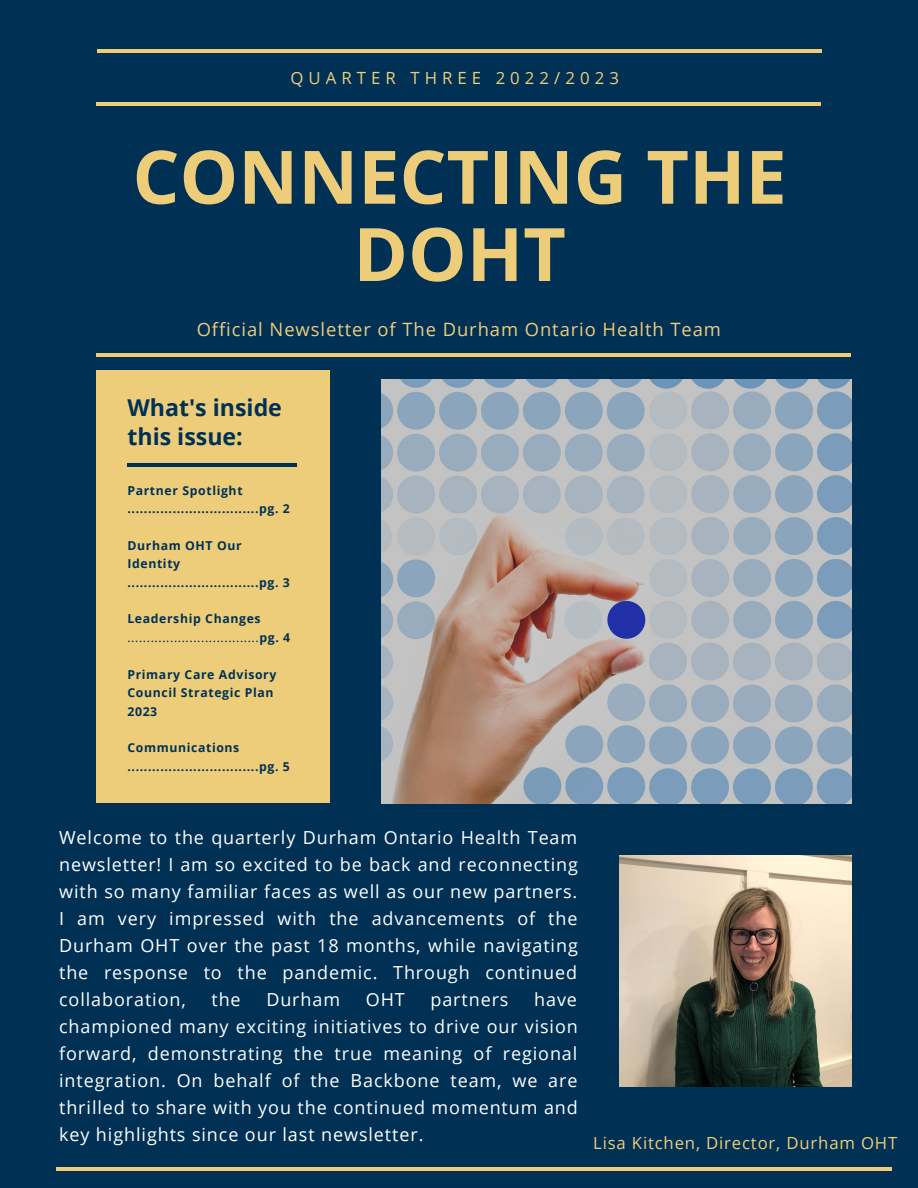
<style>
.page{position:relative;width:918px;height:1188px;background:#003155}
.page>*{position:absolute;margin:0;border:0;box-sizing:border-box;transform-origin:0 0}
.t1{font:700 73.8px/77.2px "Open Sans";color:#eecd7a;text-align:center}
.t2{font:700 23.1px/28.7px "Open Sans";color:#003155}
.t3{font:18.45px "Open Sans";letter-spacing:.05em;color:#eecd7a}
.t4{font:18px/27px "Open Sans";letter-spacing:.05em;color:#fdfefe;text-align:justify}
.t5{font:16.8px "Open Sans";letter-spacing:.05em;color:#eecd7a}
.t6{font:16.8px "Open Sans";letter-spacing:.3em;color:#eecd7a}
.t7{font:700 12.3px/18.5px "Open Sans";letter-spacing:.05em;color:#003155}
.t8{font:12.3px/18.5px "Open Sans";color:#003155}
.s1{font-weight:700}
</style>
<div class="page">
<hr style="left:96px;top:353px;width:755px;height:4px;background:#eecd7a">
<hr style="left:56px;top:1167px;width:836px;height:4px;background:#eecd7a">
<hr style="left:97px;top:50px;width:725px;height:3px;background:#eecd7a">
<hr style="left:96px;top:102px;width:725px;height:3px;background:#eecd7a">
<div style="left:96px;top:370px;width:233px;height:432px;background:#eecd7a"></div>
<hr style="left:127px;top:464px;width:170px;height:2px;background:#003155">
<img style="left:620px;top:855px;width:232px;height:231px">
<img style="left:382px;top:379px;width:469px;height:424px">
<p class="t6" style="left:290px;top:66px;width:330px">QUARTER THREE 2022/2023</p>
<h1 class="t1" style="left:132px;top:136px;width:656px">CONNECTING THE<br>DOHT</h1>
<p class="t3" style="left:197px;top:317px;width:526px">Official Newsletter of The Durham Ontario Health Team</p>
<p class="t2" style="left:127px;top:393px;width:156px">What's inside this issue:</p>
<p class="t7" style="left:127px;top:481px;width:164px">Partner Spotlight ................................pg. 2</p>
<p class="t7" style="left:127px;top:536px;width:164px">Durham OHT Our<br>Identity ................................pg. 3</p>
<p class="t8" style="left:127px;top:609px;width:164px"><span class="s1">Leadership Changes </span>..................................<span class="s1">pg. 4</span></p>
<p class="t7" style="left:127px;top:665px;width:151px">Primary Care Advisory<br>Council Strategic Plan<br>2023</p>
<p class="t7" style="left:127px;top:738px;width:164px">Communications ................................pg. 5</p>
<p class="t4" style="left:59px;top:823px;width:520px">Welcome to the quarterly Durham Ontario Health Team newsletter! I am so excited to be back and reconnecting with so many familiar faces as well as our new partners.<br>I am very impressed with the advancements of the Durham OHT over the past 18 months, while navigating the response to the pandemic. Through continued collaboration,</p>
<p class="t4" style="left:59px;top:985px;width:520px;text-indent:475px">have championed many exciting initiatives to drive our vision forward, demonstrating the true meaning of regional integration. On behalf of the Backbone team, we are thrilled to share with you the continued momentum and key highlights since our last newsletter.</p>
<p class="t4" style="left:211px;top:985px;width:31px">the</p>
<p class="t4" style="left:266px;top:985px;width:75px">Durham</p>
<p class="t4" style="left:366px;top:985px;width:41px">OHT</p>
<p class="t4" style="left:430px;top:985px;width:80px">partners</p>
<p class="t5" style="left:593px;top:1131px;width:306px">Lisa Kitchen, Director, Durham OHT</p>
</div>
